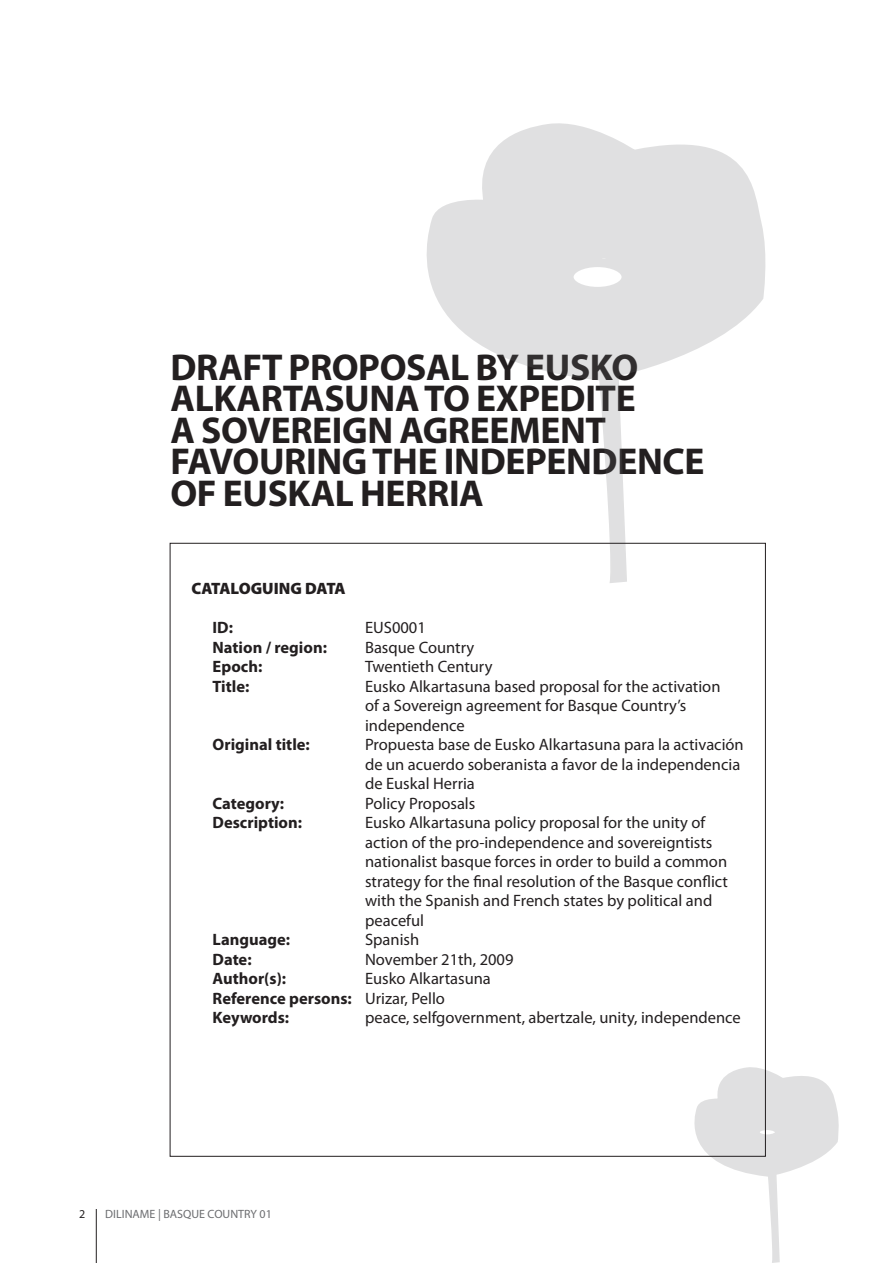
<style>
.page{position:relative;width:893px;height:1263px;background:#fff}
.page>*{position:absolute;margin:0;border:0;box-sizing:border-box;transform-origin:0 0}
.t1{font:700 37.5px/31.5px "Myriad Pro";letter-spacing:-.01em;color:#231f20}
.t2{font:16.5px/19.5px "Myriad Pro";color:#231f20}
.t3{font:700 16.5px "Myriad Pro";color:#231f20}
.t4{font:900 16.5px "Myriad Pro";color:#231f20}
.t5{font:12px "Myriad Pro";color:#6c6d70}
.t6{font:12px "Myriad Pro";color:#231f20}
.s1{font-weight:700}
</style>
<div class="page">
<hr style="left:96px;top:1209px;width:1px;height:54px;background:#231f20">
<svg style="left:694px;top:1067px;width:145px;height:196px"></svg>
<svg style="left:598px;top:384px;width:30px;height:199px"></svg>
<svg style="left:426px;top:123px;width:340px;height:261px"></svg>
<h1 class="t1" style="left:170px;top:350px;width:535px">DRAFT PROPOSAL BY EUSKO<br>ALKARTASUNA TO EXPEDITE<br>A SOVEREIGN AGREEMENT<br>FAVOURING THE INDEPENDENCE<br>OF EUSKAL HERRIA</h1>
<p class="t4" style="left:191px;top:578px;width:156px">CATALOGUING DATA</p>
<p class="t3" style="left:213px;top:617px;width:22px">ID:</p>
<p class="t2" style="left:365px;top:618px;width:62px">EUS0001</p>
<p class="t3" style="left:213px;top:636px;width:116px">Nation / region:</p>
<p class="t2" style="left:365px;top:637px;width:111px">Basque Country</p>
<p class="t3" style="left:213px;top:656px;width:51px">Epoch:</p>
<p class="t2" style="left:365px;top:657px;width:129px">Twentieth Century</p>
<p class="t3" style="left:213px;top:675px;width:38px">Title:</p>
<p class="t2" style="left:365px;top:676px;width:357px">Eusko Alkartasuna based proposal for the activation of a Sovereign agreement for Basque Country’s independence</p>
<p class="t3" style="left:213px;top:734px;width:99px">Original title:</p>
<p class="t2" style="left:365px;top:735px;width:380px">Propuesta base de Eusko Alkartasuna para la activación de un acuerdo soberanista a favor de la independencia de Euskal Herria</p>
<p class="t3" style="left:213px;top:792px;width:73px">Category:</p>
<p class="t2" style="left:365px;top:793px;width:112px">Policy Proposals</p>
<p class="t3" style="left:213px;top:812px;width:91px">Description:</p>
<p class="t2" style="left:365px;top:813px;width:364px">Eusko Alkartasuna policy proposal for the unity of action of the pro-independence and sovereigntists nationalist basque forces in order to build a common strategy for the final resolution of the Basque conflict with the Spanish and French states by political and peaceful</p>
<p class="t3" style="left:213px;top:929px;width:79px">Language:</p>
<p class="t2" style="left:365px;top:930px;width:56px">Spanish</p>
<p class="t3" style="left:213px;top:948px;width:41px">Date:</p>
<p class="t2" style="left:365px;top:949px;width:150px">November 21th, 2009</p>
<p class="t3" style="left:213px;top:968px;width:75px">Author(s):</p>
<p class="t2" style="left:213px;top:969px;width:280px;text-indent:152px">Eusko Alkartasuna<br><span class="s1">Reference persons:</span> Urizar, Pello<br><span class="s1">Keywords:</span></p>
<p class="t2" style="left:365px;top:1008px;width:377px">peace, selfgovernment, abertzale, unity, independence</p>
<p class="t6" style="left:79px;top:1206px;width:8px">2</p>
<p class="t5" style="left:105px;top:1207px;width:168px">DILINAME | BASQUE COUNTRY 01</p>
</div>
